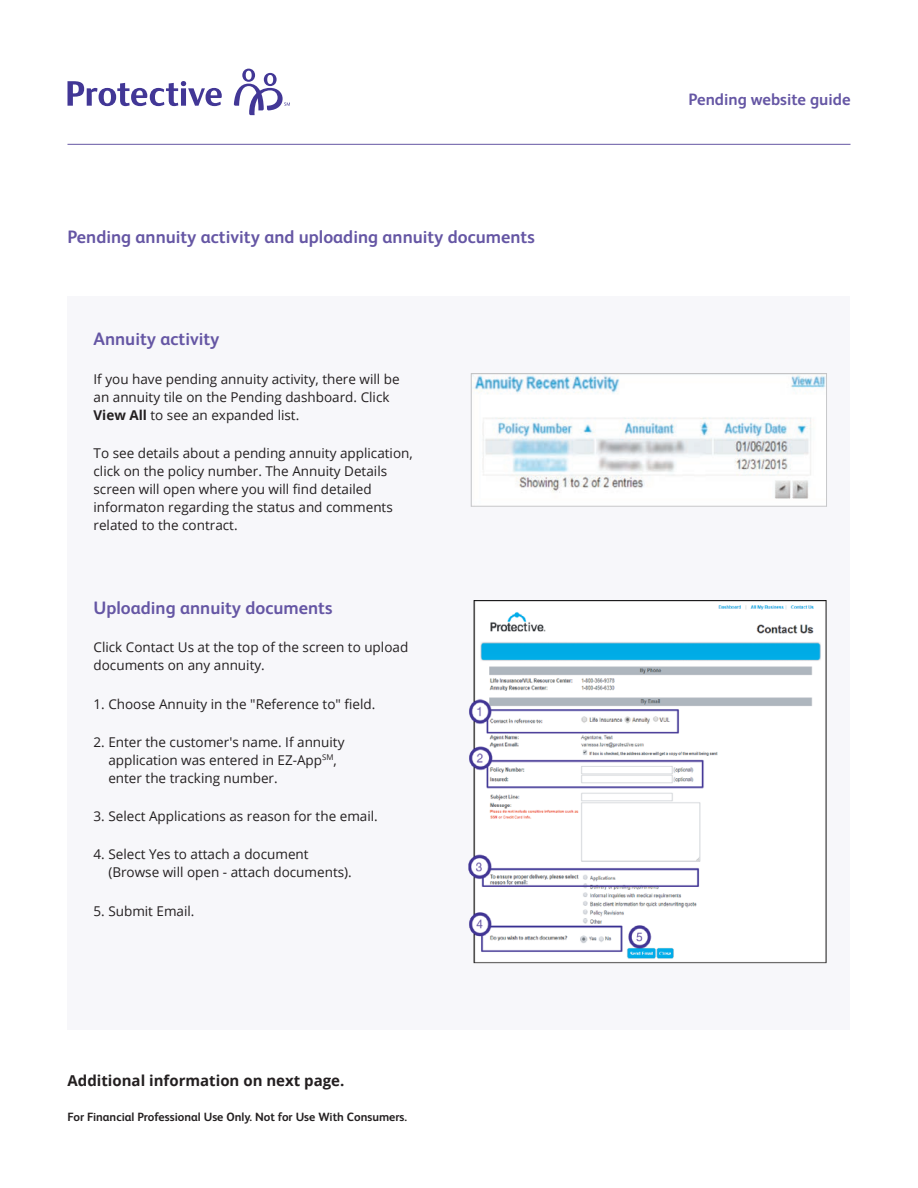
<style>
.page{position:relative;width:918px;height:1188px;background:#fff}
.page>*{position:absolute;margin:0;border:0;box-sizing:border-box;transform-origin:0 0}
.Section_Subhead{font:700 18px "FS Albert Pro";color:#6556a4}
.Body_Copy{font:700 18px "FS Albert Pro";color:#6556a4}
.Product_Listing{font:700 16.5px "FS Albert Pro";color:#6556a4}
.Closing_copy{font:700 15px "Open Sans";color:#231f20}
.Body_Copy-2{font:13.5px/18px "Open Sans";color:#231f20}
.t1{font:700 12px "FS Albert Pro";color:#231f20}
.s1{font-weight:700}
</style>
<div class="page">
<hr style="left:68px;top:144px;width:782px;height:1px;background:#6556a4">
<svg style="left:234px;top:69px;width:56px;height:46px"></svg>
<svg style="left:68px;top:81px;width:154px;height:25px"></svg>
<div style="left:68px;top:296px;width:782px;height:733px;background:#f7f7fa"></div>
<img style="left:475px;top:375px;width:350px;height:124px">
<div style="left:471px;top:373px;width:356px;height:134px;border:1px solid #c7c8ca"></div>
<img style="left:468px;top:600px;width:359px;height:364px">
<p class="Section_Subhead" style="left:68px;top:225px;width:469px">Pending annuity activity and uploading annuity documents</p>
<p class="Body_Copy" style="left:94px;top:326px;width:127px">Annuity activity</p>
<p class="Body_Copy-2" style="left:94px;top:369px;width:308px">If you have pending annuity activity, there will be an annuity tile on the Pending dashboard. Click<br><span class="s1">View All</span> to see an expanded list.</p>
<p class="Body_Copy-2" style="left:94px;top:444px;width:321px">To see details about a pending annuity application, click on the policy number. The Annuity Details screen will open where you will find detailed informaton regarding the status and comments related to the contract.</p>
<p class="Body_Copy" style="left:94px;top:595px;width:240px">Uploading annuity documents</p>
<p class="Body_Copy-2" style="left:94px;top:638px;width:316px">Click Contact Us at the top of the screen to upload documents on any annuity.</p>
<p class="Body_Copy-2" style="left:94px;top:694px;width:283px">1. Choose Annuity in the "Reference to" field.</p>
<p class="Body_Copy-2" style="left:108px;top:733px;width:238px;text-indent:-15px">2. Enter the customer's name. If annuity application was entered in EZ-App<sup>SM</sup>, enter the tracking number.</p>
<p class="Body_Copy-2" style="left:94px;top:807px;width:286px">3. Select Applications as reason for the email.</p>
<p class="Body_Copy-2" style="left:108px;top:845px;width:245px;text-indent:-15px">4. Select Yes to attach a document (Browse will open - attach documents).</p>
<p class="Body_Copy-2" style="left:94px;top:901px;width:103px">5. Submit Email.</p>
<p class="Closing_copy" style="left:68px;top:1070px;width:278px">Additional information on next page.</p>
<p class="t1" style="left:68px;top:1108px;width:341px">For Financial Professional Use Only. Not for Use With Consumers.</p>
<p class="Product_Listing" style="left:689px;top:88px;width:163px">Pending website guide</p>
</div>
